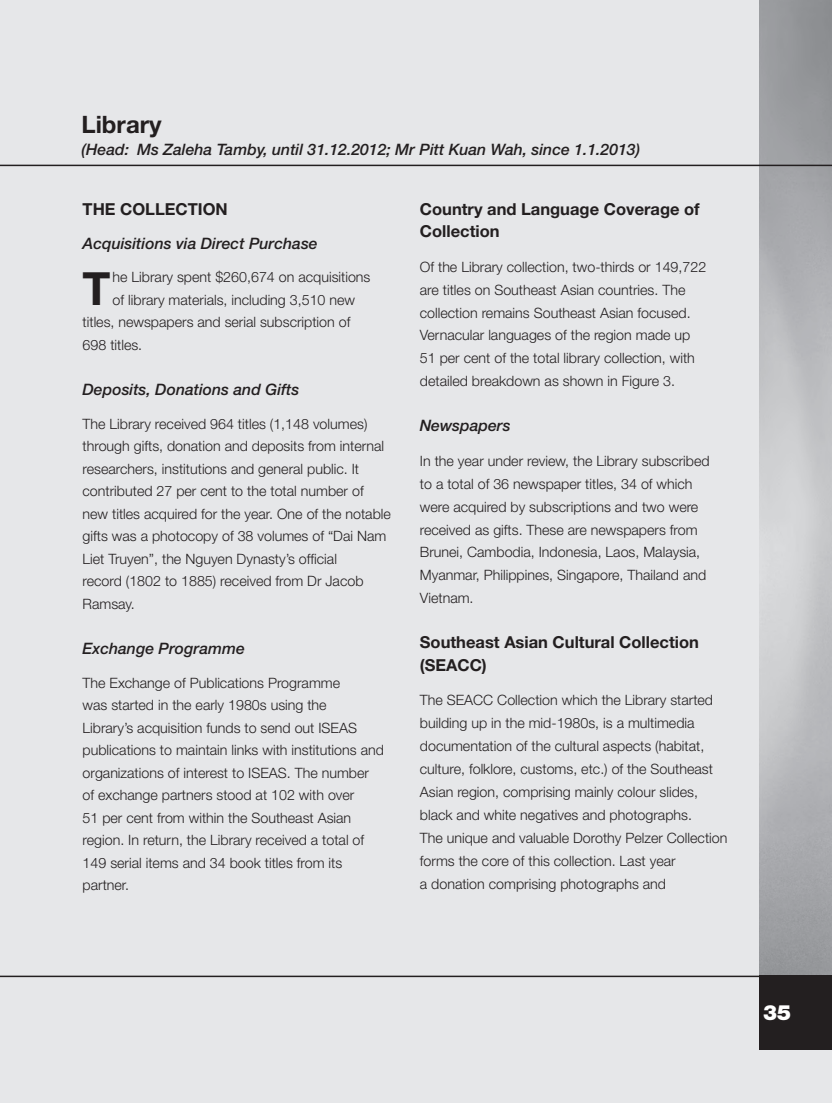
<style>
.page{position:relative;width:832px;height:1103px;background:#fff}
.page>*{position:absolute;margin:0;border:0;box-sizing:border-box;transform-origin:0 0}
.t1{font:700 45.75px "Helvetica Neue";color:#231f20}
.t2{font:700 24px "Helvetica Neue";color:#231f20}
.t3{font:900 21px "Helvetica Neue";color:#fff}
.t4{font:700 16.5px/22.5px "Helvetica Neue";color:#231f20}
.t5{font:italic 500 15.75px "Helvetica Neue";color:#231f20}
.t6{font:300 14.25px/23px "Helvetica Neue";color:#231f20}
</style>
<div class="page">
<div style="left:0;top:0;width:831px;height:1102px;background:#e6e7e9"></div>
<div style="left:758px;top:975px;width:73px;height:74px;background:#231f20"></div>
<hr style="left:0;top:165px;width:831px;height:1px;background:#231f20">
<hr style="left:0;top:975px;width:831px;height:2px;background:#231f20">
<h2 class="t2" style="left:81px;top:109px;width:81px">Library</h2>
<p class="t5" style="left:81px;top:140px;width:560px">(Head: Ms Zaleha Tamby, until 31.12.2012; Mr Pitt Kuan Wah, since 1.1.2013)</p>
<p class="t4" style="left:83px;top:197px;width:147px">THE COLLECTION</p>
<p class="t5" style="left:83px;top:234px;width:236px">Acquisitions via Direct Purchase</p>
<h1 class="t1" style="left:83px;top:260px;width:29px">T</h1>
<p class="t6" style="left:113px;top:265px;width:259px">he Library spent $260,674 on acquisitions</p>
<p class="t6" style="left:113px;top:288px;width:244px">of library materials, including 3,510 new</p>
<p class="t6" style="left:83px;top:310px;width:269px">titles, newspapers and serial subscription of</p>
<p class="t6" style="left:83px;top:333px;width:61px">698 titles.</p>
<p class="t5" style="left:83px;top:380px;width:218px">Deposits, Donations and Gifts</p>
<p class="t6" style="left:82px;top:412px;width:310px;line-height:22.5px">The Library received 964 titles (1,148 volumes) through gifts, donation and deposits from internal researchers, institutions and general public. It contributed 27 per cent to the total number of new titles acquired for the year. One of the notable gifts was a photocopy of 38 volumes of “Dai Nam Liet Truyen”, the Nguyen Dynasty’s official<br>record (1802 to 1885) received from Dr Jacob Ramsay.</p>
<p class="t5" style="left:83px;top:639px;width:164px">Exchange Programme</p>
<p class="t6" style="left:82px;top:671px;width:303px;line-height:22.5px">The Exchange of Publications Programme<br>was started in the early 1980s using the<br>Library’s acquisition funds to send out ISEAS publications to maintain links with institutions and organizations of interest to ISEAS. The number of exchange partners stood at 102 with over<br>51 per cent from within the Southeast Asian region. In return, the Library received a total of 149 serial items and 34 book titles from its partner.</p>
<p class="t4" style="left:419px;top:197px;width:281px">Country and Language Coverage of<br>Collection</p>
<p class="t6" style="left:419px;top:255px;width:288px">Of the Library collection, two-thirds or 149,722 are titles on Southeast Asian countries. The collection remains Southeast Asian focused.<br>Vernacular languages of the region made up 51 per cent of the total library collection, with detailed breakdown as shown in Figure 3.</p>
<p class="t5" style="left:419px;top:416px;width:92px">Newspapers</p>
<p class="t6" style="left:419px;top:449px;width:291px">In the year under review, the Library subscribed to a total of 36 newspaper titles, 34 of which were acquired by subscriptions and two were received as gifts. These are newspapers from Brunei, Cambodia, Indonesia, Laos, Malaysia, Myanmar, Philippines, Singapore, Thailand and Vietnam.</p>
<p class="t4" style="left:419px;top:631px;width:280px">Southeast Asian Cultural Collection (SEACC)</p>
<p class="t6" style="left:419px;top:688px;width:309px">The SEACC Collection which the Library started building up in the mid-1980s, is a multimedia documentation of the cultural aspects (habitat, culture, folklore, customs, etc.) of the Southeast Asian region, comprising mainly colour slides, black and white negatives and photographs.<br>The unique and valuable Dorothy Pelzer Collection forms the core of this collection. Last year<br>a donation comprising photographs and</p>
<h3 class="t3" style="left:763px;top:999px;width:30px">35</h3>
</div>
